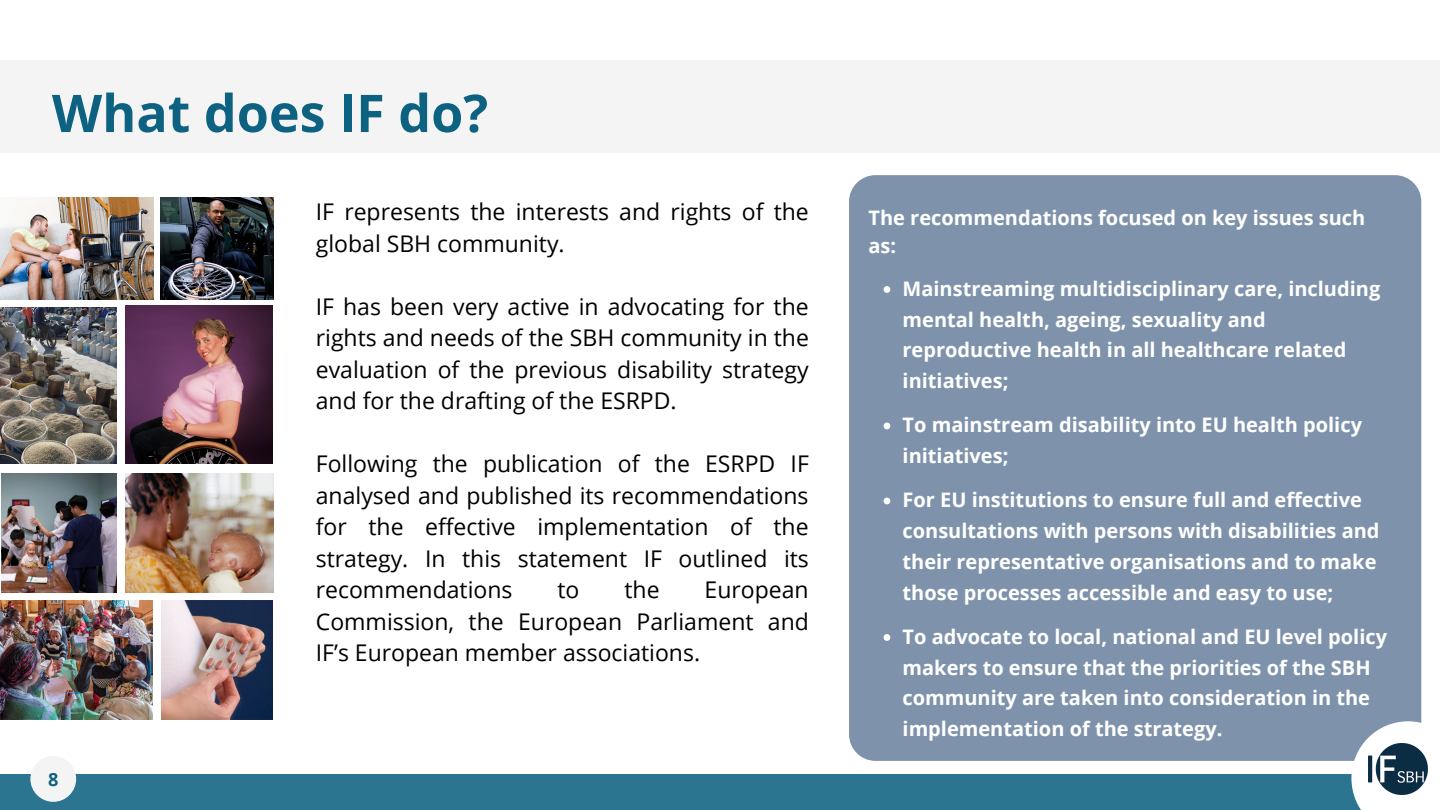
<style>
.page{position:relative;width:1440px;height:810px;background:#fff}
.page>*{position:absolute;margin:0;border:0;box-sizing:border-box;transform-origin:0 0}
.t1{font:700 52px "Open Sans";color:#0e6281}
.t2{font:23px/31.5px "Open Sans";color:#000;text-align:justify}
.t3{font:700 20px/30.8px "Open Sans";color:#fff}
.t4{font:700 18.1px "Open Sans";color:#0e6281}
</style>
<div class="page">
<div style="left:849px;top:175px;width:572px;height:586px;background:#7e93ab;border-radius:26px"></div>
<svg style="left:884px;top:286px;width:6px;height:7px"></svg>
<svg style="left:884px;top:423px;width:6px;height:6px"></svg>
<svg style="left:884px;top:498px;width:6px;height:6px"></svg>
<svg style="left:884px;top:634px;width:6px;height:7px"></svg>
<div style="left:0;top:774px;width:1440px;height:36px;background:#2c7590"></div>
<svg style="left:1351px;top:721px;width:89px;height:89px"></svg>
<img style="left:1369px;top:743px;width:59px;height:52px">
<img style="left:160px;top:198px;width:113px;height:102px">
<img style="left:0;top:198px;width:154px;height:102px">
<img style="left:125px;top:306px;width:148px;height:158px">
<img style="left:0;top:307px;width:116px;height:157px">
<img style="left:125px;top:473px;width:148px;height:120px">
<img style="left:0;top:600px;width:153px;height:119px">
<img style="left:161px;top:600px;width:112px;height:120px">
<img style="left:1px;top:473px;width:115px;height:120px">
<div style="left:0;top:60px;width:1440px;height:93px;background:#f4f4f4"></div>
<div style="left:30px;top:756px;width:46px;height:46px;background:#f4f4f4;border-radius:50%"></div>
<p class="t1" style="left:52px;top:77px;width:438px">What does IF do?</p>
<p class="t4" style="left:48px;top:766px;width:12px">8</p>
<p class="t2" style="left:316px;top:195px;width:495px">IF represents the interests and rights of the global SBH community.</p>
<p class="t2" style="left:316px;top:290px;width:495px">IF has been very active in advocating for the rights and needs of the SBH community in the evaluation of the previous disability strategy and for the drafting of the ESRPD.</p>
<p class="t2" style="left:316px;top:447px;width:495px">Following the publication of the ESRPD IF analysed and published its recommendations for the effective implementation of the strategy. In this statement IF outlined its recommendations</p>
<p class="t2" style="left:557px;top:573px;width:24px">to</p>
<p class="t2" style="left:624px;top:573px;width:37px">the</p>
<p class="t2" style="left:316px;top:573px;width:495px;text-indent:389px">European Commission, the European Parliament and IF’s European member associations.</p>
<p class="t3" style="left:869px;top:204px;width:498px;line-height:27.8px">The recommendations focused on key issues such as:</p>
<p class="t3" style="left:903px;top:273px;width:479px">Mainstreaming multidisciplinary care, including mental health, ageing, sexuality and reproductive health in all healthcare related initiatives;</p>
<p class="t3" style="left:903px;top:409px;width:461px">To mainstream disability into EU health policy initiatives;</p>
<p class="t3" style="left:903px;top:484px;width:479px">For EU institutions to ensure full and effective consultations with persons with disabilities and their representative organisations and to make those processes accessible and easy to use;</p>
<p class="t3" style="left:903px;top:621px;width:486px">To advocate to local, national and EU level policy makers to ensure that the priorities of the SBH community are taken into consideration in the implementation of the strategy.</p>
</div>
